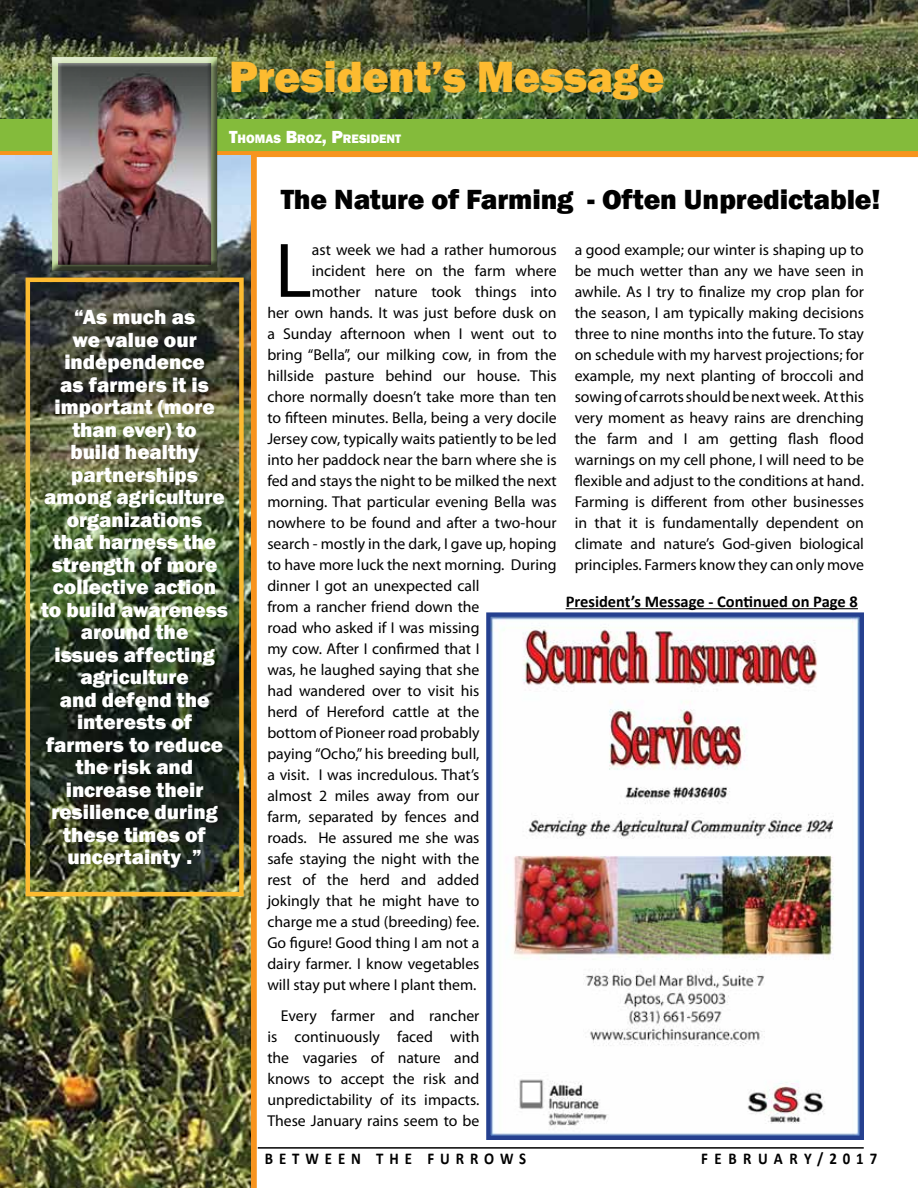
<style>
.page{position:relative;width:918px;height:1188px;background:#fff}
.page>*{position:absolute;margin:0;border:0;box-sizing:border-box;transform-origin:0 0}
.t1{font:78px "Myriad Pro";color:#000}
.t2{font:800 45px "Franklin Gothic";letter-spacing:-.01em;color:#fdbb30}
.t3{font:800 28.5px "Franklin Gothic";letter-spacing:-.005em;color:#000}
.t4{font:800 21px/22.5px "Franklin Gothic";color:#fff;text-align:center}
.t5{font:700 16.5px "Calibri";letter-spacing:.4em;color:#000}
.t6{font:700 16.5px "Calibri";letter-spacing:.4em;color:#000;scale:.9 1}
.t7{font:15.75px/21px "Myriad Pro";color:#000;text-align:justify}
.t8{font:800 12.6px "Franklin Gothic";color:#fff}
.s1{font-size:18px}
</style>
<div class="page">
<img style="left:0;top:0;width:918px;height:119px">
<div style="left:234px;top:63px;width:447px;height:55px;background:#000;opacity:.14"></div>
<div style="left:0;top:119px;width:918px;height:37px;background:#84bb3b"></div>
<img style="left:491px;top:617px;width:368px;height:518px">
<div style="left:486px;top:612px;width:378px;height:528px;border:4px solid #25408f"></div>
<div style="left:0;top:151px;width:918px;height:6px;background:#f7941e"></div>
<div style="left:251px;top:154px;width:6px;height:1034px;background:#f7941e"></div>
<img style="left:0;top:156px;width:251px;height:1032px">
<div style="left:51px;top:57px;width:169px;height:216px;background:#000;opacity:.75"></div>
<div style="left:26px;top:278px;width:218px;height:618px;border:4px solid #fdbb30"></div>
<hr style="left:258px;top:1147px;width:606px;height:2px;background:#000">
<hr style="left:566px;top:608px;width:292px;height:1px;background:#000">
<h2 class="t2" style="left:229px;top:47px;width:437px">President’s Message</h2>
<p class="t8" style="left:229px;top:131px;width:174px"><span class="s1">T</span>HOMAS <span class="s1">B</span>ROZ<span class="s1">, P</span>RESIDENT</p>
<p class="t4" style="left:41px;top:306px;width:189px">“As much as<br>we value our independence<br>as farmers it is important (more than ever) to<br>build healthy partnerships among agriculture organizations<br>that harness the strength of more collective action to build awareness around the<br>issues affecting agriculture<br>and defend the interests of farmers to reduce the risk and increase their resilience during these times of uncertainty .”</p>
<h3 class="t3" style="left:281px;top:181px;width:601px">The Nature of Farming - Often Unpredictable!</h3>
<h1 class="t1" style="left:275px;top:223px;width:38px">L</h1>
<p class="t7" style="left:312px;top:239px;width:246px">ast week we had a rather humorous</p>
<p class="t7" style="left:312px;top:260px;width:246px">incident here on the farm where</p>
<p class="t7" style="left:312px;top:281px;width:246px">mother nature took things into</p>
<p class="t7" style="left:267px;top:302px;width:291px">her own hands. It was just before dusk on</p>
<p class="t7" style="left:267px;top:323px;width:291px">a Sunday afternoon when I went out to</p>
<p class="t7" style="left:267px;top:344px;width:291px">bring “Bella”, our milking cow, in from the</p>
<p class="t7" style="left:267px;top:365px;width:291px">hillside pasture behind our house. This</p>
<p class="t7" style="left:267px;top:386px;width:291px">chore normally doesn’t take more than ten</p>
<p class="t7" style="left:267px;top:407px;width:291px">to fifteen minutes. Bella, being a very docile</p>
<p class="t7" style="left:267px;top:428px;width:291px">Jersey cow, typically waits patiently to be led</p>
<p class="t7" style="left:267px;top:449px;width:291px">into her paddock near the barn where she is</p>
<p class="t7" style="left:267px;top:470px;width:291px">fed and stays the night to be milked the next</p>
<p class="t7" style="left:267px;top:491px;width:291px">morning. That particular evening Bella was</p>
<p class="t7" style="left:267px;top:512px;width:291px">nowhere to be found and after a two-hour</p>
<p class="t7" style="left:267px;top:533px;width:291px">search - mostly in the dark, I gave up, hoping</p>
<p class="t7" style="left:267px;top:554px;width:291px">to have more luck the next morning. During</p>
<p class="t7" style="left:267px;top:575px;width:214px">dinner I got an unexpected call</p>
<p class="t7" style="left:267px;top:596px;width:214px">from a rancher friend down the</p>
<p class="t7" style="left:267px;top:617px;width:214px">road who asked if I was missing</p>
<p class="t7" style="left:267px;top:638px;width:214px">my cow. After I confirmed that I</p>
<p class="t7" style="left:267px;top:659px;width:214px">was, he laughed saying that she</p>
<p class="t7" style="left:267px;top:680px;width:214px">had wandered over to visit his</p>
<p class="t7" style="left:267px;top:701px;width:214px">herd of Hereford cattle at the</p>
<p class="t7" style="left:267px;top:722px;width:214px">bottom of Pioneer road probably</p>
<p class="t7" style="left:267px;top:743px;width:214px">paying “Ocho,” his breeding bull,</p>
<p class="t7" style="left:267px;top:764px;width:214px">a visit. I was incredulous. That’s</p>
<p class="t7" style="left:267px;top:785px;width:214px">almost 2 miles away from our</p>
<p class="t7" style="left:267px;top:806px;width:214px">farm, separated by fences and</p>
<p class="t7" style="left:267px;top:827px;width:214px">roads. He assured me she was</p>
<p class="t7" style="left:267px;top:848px;width:214px">safe staying the night with the</p>
<p class="t7" style="left:267px;top:869px;width:214px">rest of the herd and added</p>
<p class="t7" style="left:267px;top:890px;width:214px">jokingly that he might have to</p>
<p class="t7" style="left:267px;top:911px;width:214px">charge me a stud (breeding) fee.</p>
<p class="t7" style="left:267px;top:932px;width:214px">Go figure! Good thing I am not a</p>
<p class="t7" style="left:267px;top:953px;width:214px">dairy farmer. I know vegetables</p>
<p class="t7" style="left:267px;top:974px;width:211px">will stay put where I plant them.</p>
<p class="t7" style="left:267px;top:1005px;width:214px;text-indent:13px">Every farmer and rancher is continuously faced with the vagaries of nature and knows to accept the risk and unpredictability of its impacts.<br>These January rains seem to be</p>
<p class="t7" style="left:575px;top:239px;width:291px">a good example; our winter is shaping up to be much wetter than any we have seen in awhile. As I try to finalize my crop plan for the season, I am typically making decisions three to nine months into the future. To stay on schedule with my harvest projections; for example, my next planting of broccoli and sowing of carrots should be next week. At this very moment as heavy rains are drenching the farm and I am getting flash flood warnings on my cell phone, I will need to be flexible and adjust to the conditions at hand.<br>Farming is different from other businesses in that it is fundamentally dependent on climate and nature’s God-given biological principles. Farmers know they can only move</p>
<p class="t5" style="left:566px;top:591px;width:294px">President’s Message - Continued on Page 8</p>
<p class="t6" style="left:265px;top:1148px;width:292px">BETWEEN THE FURROWS</p>
<p class="t6" style="left:701px;top:1148px;width:16px">febru</p>
<p class="t6" style="left:774px;top:1148px;width:116px">ar y/2017</p>
</div>
